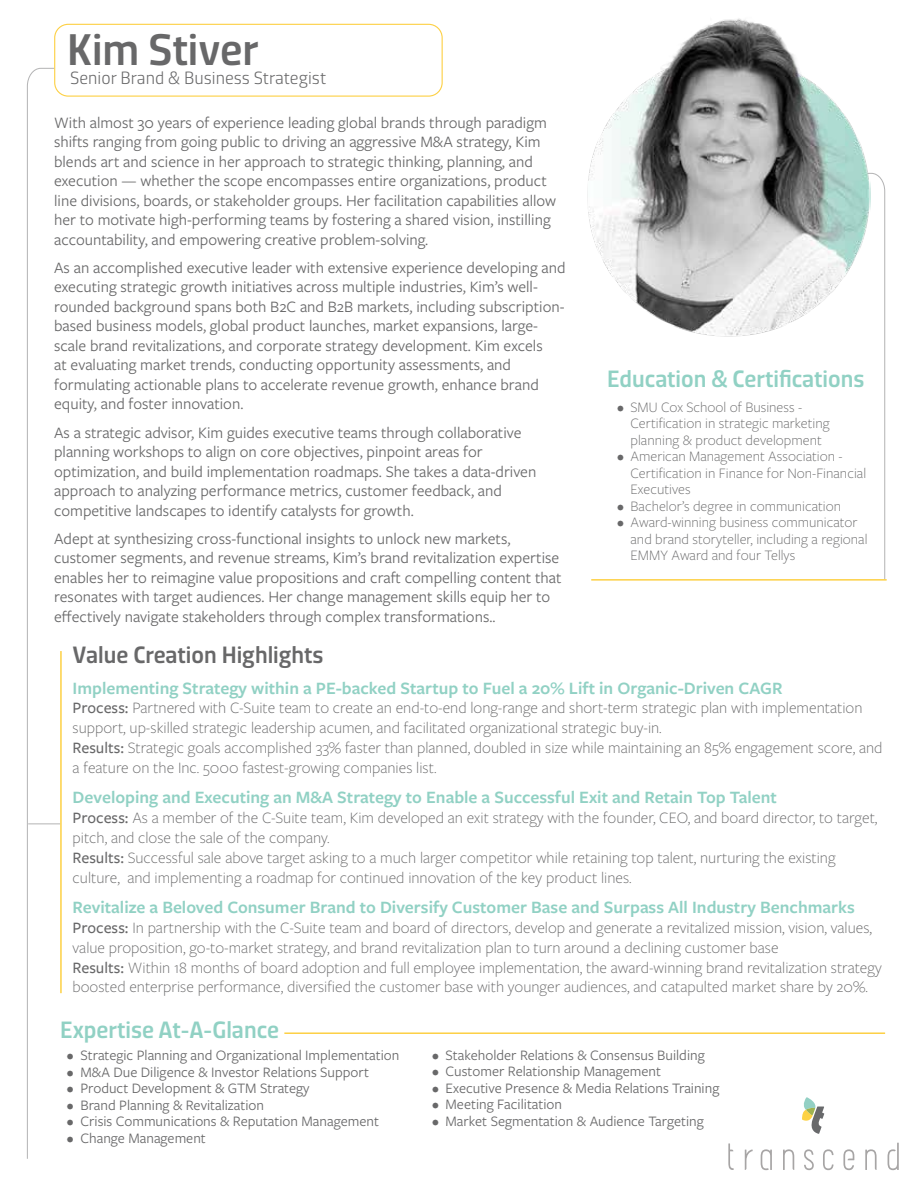
<style>
.page{position:relative;width:918px;height:1188px;background:#fff}
.page>*{position:absolute;margin:0;border:0;box-sizing:border-box;transform-origin:0 0}
.t1{font:500 45px "Dic Sans";color:#686869}
.t2{font:500 24px "Dic Sans";color:#91d1c4}
.t3{font:500 24px "Dic Sans";color:#686869}
.t4{font:600 18px "Freight Sans Pro";color:#91d1c4}
.t5{font:300 18px "Dic Sans";color:#686869}
.t6{font:16.5px/19.5px "Freight Sans Pro";color:#686869}
.t7{font:300 16.5px/19.8px "Freight Sans Pro";color:#686869}
.t8{font:15px "Freight Sans Pro";color:#686869}
.t9{font:300 15px/16.5px "Freight Sans Pro";color:#686869}
.s1{font-weight:500}
</style>
<div class="page">
<div style="left:54px;top:24px;width:389px;height:73px;border:1px solid #fdd044;border-radius:14px"></div>
<hr style="left:28px;top:824px;width:32px;height:1px;background:#b3b3b4">
<svg style="left:27px;top:68px;width:28px;height:1091px"></svg>
<hr style="left:60px;top:651px;width:2px;height:342px;background:#fdd044">
<svg style="left:802px;top:1097px;width:22px;height:37px"></svg>
<svg style="left:745px;top:1150px;width:8px;height:20px"></svg>
<svg style="left:783px;top:1149px;width:11px;height:21px"></svg>
<svg style="left:804px;top:1149px;width:10px;height:21px"></svg>
<svg style="left:823px;top:1149px;width:11px;height:21px"></svg>
<svg style="left:843px;top:1149px;width:11px;height:21px"></svg>
<svg style="left:865px;top:1149px;width:12px;height:21px"></svg>
<svg style="left:728px;top:1143px;width:6px;height:27px"></svg>
<svg style="left:761px;top:1149px;width:11px;height:21px"></svg>
<svg style="left:888px;top:1143px;width:11px;height:27px"></svg>
<svg style="left:870px;top:173px;width:15px;height:406px"></svg>
<hr style="left:591px;top:579px;width:296px;height:2px;background:#fdd044">
<hr style="left:284px;top:1032px;width:601px;height:2px;background:#fdd044">
<img style="left:587px;top:18px;width:283px;height:319px">
<h1 class="t1" style="left:67px;top:17px;width:193px">Kim Stiver</h1>
<p class="t5" style="left:70px;top:66px;width:257px">Senior Brand &amp; Business Strategist</p>
<p class="t6" style="left:54px;top:112px;width:503px">With almost 30 years of experience leading global brands through paradigm shifts ranging from going public to driving an aggressive M&amp;A strategy, Kim blends art and science in her approach to strategic thinking, planning, and execution — whether the scope encompasses entire organizations, product line divisions, boards, or stakeholder groups. Her facilitation capabilities allow her to motivate high-performing teams by fostering a shared vision, instilling accountability, and empowering creative problem-solving.</p>
<p class="t6" style="left:54px;top:257px;width:513px">As an accomplished executive leader with extensive experience developing and executing strategic growth initiatives across multiple industries, Kim’s well&shy;rounded background spans both B2C and B2B markets, including subscription&shy;based business models, global product launches, market expansions, large&shy;scale brand revitalizations, and corporate strategy development. Kim excels<br>at evaluating market trends, conducting opportunity assessments, and formulating actionable plans to accelerate revenue growth, enhance brand equity, and foster innovation.</p>
<p class="t6" style="left:54px;top:422px;width:484px">As a strategic advisor, Kim guides executive teams through collaborative planning workshops to align on core objectives, pinpoint areas for optimization, and build implementation roadmaps. She takes a data-driven approach to analyzing performance metrics, customer feedback, and competitive landscapes to identify catalysts for growth.</p>
<p class="t6" style="left:54px;top:528px;width:509px">Adept at synthesizing cross-functional insights to unlock new markets, customer segments, and revenue streams, Kim’s brand revitalization expertise enables her to reimagine value propositions and craft compelling content that resonates with target audiences. Her change management skills equip her to effectively navigate stakeholders through complex transformations..</p>
<h2 class="t3" style="left:73px;top:638px;width:252px">Value Creation Highlights</h2>
<p class="t4" style="left:73px;top:676px;width:711px">Implementing Strategy within a PE-backed Startup to Fuel a 20% Lift in Organic-Driven CAGR</p>
<p class="t7" style="left:73px;top:698px;width:811px"><span class="s1">Process:</span> Partnered with C-Suite team to create an end-to-end long-range and short-term strategic plan with implementation support, up-skilled strategic leadership acumen, and facilitated organizational strategic buy-in.<br><span class="s1">Results:</span> Strategic goals accomplished 33% faster than planned, doubled in size while maintaining an 85% engagement score, and a feature on the Inc. 5000 fastest-growing companies list.</p>
<p class="t4" style="left:73px;top:785px;width:706px">Developing and Executing an M&amp;A Strategy to Enable a Successful Exit and Retain Top Talent</p>
<p class="t7" style="left:73px;top:807px;width:806px"><span class="s1">Process:</span> As a member of the C-Suite team, Kim developed an exit strategy with the founder, CEO, and board director, to target, pitch, and close the sale of the company.<br><span class="s1">Results:</span> Successful sale above target asking to a much larger competitor while retaining top talent, nurturing the existing culture, and implementing a roadmap for continued innovation of the key product lines.</p>
<p class="t4" style="left:73px;top:895px;width:784px">Revitalize a Beloved Consumer Brand to Diversify Customer Base and Surpass All Industry Benchmarks</p>
<p class="t7" style="left:73px;top:917px;width:811px"><span class="s1">Process:</span> In partnership with the C-Suite team and board of directors, develop and generate a revitalized mission, vision, values, value proposition, go-to-market strategy, and brand revitalization plan to turn around a declining customer base<br><span class="s1">Results:</span> Within 18 months of board adoption and full employee implementation, the award-winning brand revitalization strategy boosted enterprise performance, diversified the customer base with younger audiences, and catapulted market share by 20%.</p>
<h2 class="t2" style="left:607px;top:362px;width:259px">Education &amp; Certifications</h2>
<p class="t9" style="left:631px;top:398px;width:201px;text-indent:-14px">• SMU Cox School of Business -<br>Certification in strategic marketing planning &amp; product development</p>
<p class="t9" style="left:631px;top:448px;width:237px;text-indent:-14px">• American Management Association -<br>Certification in Finance for Non-Financial<br>Executives</p>
<p class="t9" style="left:617px;top:497px;width:226px">• Bachelor’s degree in communication</p>
<p class="t9" style="left:631px;top:514px;width:238px;text-indent:-14px">• Award-winning business communicator and brand storyteller, including a regional<br>EMMY Award and four Tellys</p>
<h2 class="t2" style="left:60px;top:1012px;width:220px">Expertise At-A-Glance</h2>
<p class="t8" style="left:67px;top:1045px;width:334px">• Strategic Planning and Organizational Implementation</p>
<p class="t8" style="left:67px;top:1062px;width:304px">• M&amp;A Due Diligence &amp; Investor Relations Support</p>
<p class="t8" style="left:67px;top:1078px;width:244px">• Product Development &amp; GTM Strategy</p>
<p class="t8" style="left:67px;top:1095px;width:199px">• Brand Planning &amp; Revitalization</p>
<p class="t8" style="left:67px;top:1111px;width:314px">• Crisis Communications &amp; Reputation Management</p>
<p class="t8" style="left:67px;top:1128px;width:140px">• Change Management</p>
<p class="t8" style="left:432px;top:1045px;width:274px">• Stakeholder Relations &amp; Consensus Building</p>
<p class="t8" style="left:432px;top:1062px;width:231px">• Customer Relationship Management</p>
<p class="t8" style="left:432px;top:1078px;width:289px">• Executive Presence &amp; Media Relations Training</p>
<p class="t8" style="left:432px;top:1095px;width:132px">• Meeting Facilitation</p>
<p class="t8" style="left:432px;top:1111px;width:273px">• Market Segmentation &amp; Audience Targeting</p>
</div>
